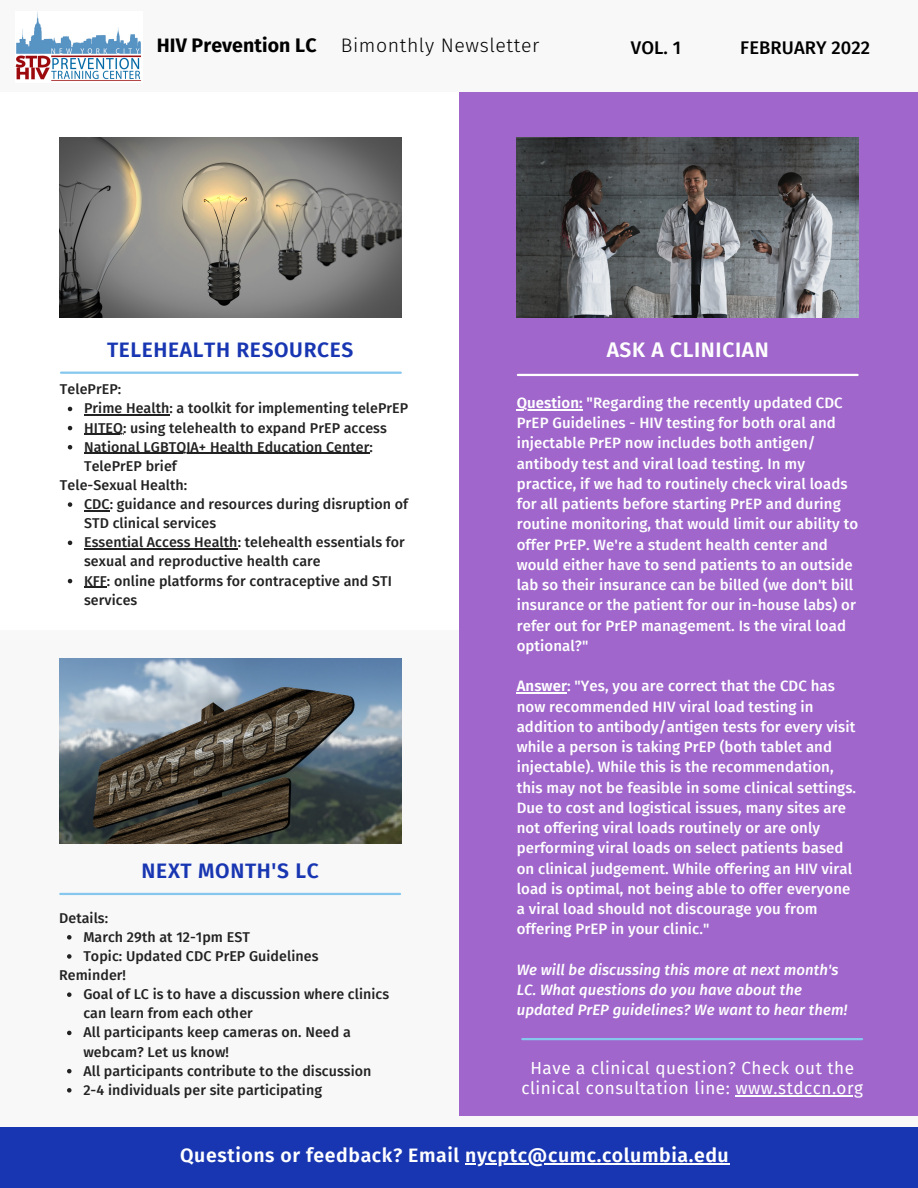
<style>
.page{position:relative;width:918px;height:1188px;background:#f8f8f8}
.page>*{position:absolute;margin:0;border:0;box-sizing:border-box;transform-origin:0 0}
.t1{font:600 21px "Fira Sans";letter-spacing:.03em;color:#1836b2}
.t2{font:600 21px "Fira Sans";letter-spacing:.03em;color:#fff}
.t3{font:600 19.5px "Fira Sans";letter-spacing:.03em;color:#fff}
.t4{font:300 19.5px "Fira Sans";letter-spacing:.03em;color:#000}
.t5{font:700 19.5px "Fira Sans";letter-spacing:.005em;color:#000}
.t6{font:500 18.3px "Fira Sans";letter-spacing:.005em;color:#000}
.t7{font:17.1px/20.2px "Fira Sans";letter-spacing:.03em;color:#fff;text-align:center}
.t8{font:500 15px/20.2px "Fira Sans";letter-spacing:.005em;color:#fff}
.t9{font:italic 500 15px/20.2px "Fira Sans";letter-spacing:.005em;color:#fff}
.t10{font:500 14.25px/19.2px "Fira Sans";letter-spacing:.005em;color:#222}
.s1{font-weight:600}
</style>
<div class="page">
<div style="left:0;top:92px;width:459px;height:538px;background:#fff"></div>
<div style="left:0;top:1127px;width:918px;height:61px;background:#1836b2"></div>
<div style="left:459px;top:92px;width:459px;height:1024px;background:#a066cb"></div>
<img style="left:59px;top:137px;width:342px;height:180px">
<hr style="left:61px;top:372px;width:340px;height:2px;background:#86c7ed">
<img style="left:59px;top:659px;width:342px;height:184px">
<hr style="left:60px;top:893px;width:340px;height:2px;background:#86c7ed">
<img style="left:517px;top:137px;width:342px;height:180px">
<hr style="left:518px;top:374px;width:340px;height:2px;background:#fff">
<img style="left:16px;top:12px;width:125px;height:69px">
<hr style="left:522px;top:1038px;width:340px;height:2px;background:#86c7ed">
<hr style="left:735px;top:1095px;width:129px;height:1px;background:#fff">
<svg style="left:68px;top:407px;width:4px;height:4px"></svg>
<hr style="left:84px;top:415px;width:85px;height:1px;background:#222">
<svg style="left:68px;top:426px;width:4px;height:4px"></svg>
<hr style="left:84px;top:434px;width:39px;height:1px;background:#222">
<svg style="left:68px;top:445px;width:4px;height:4px"></svg>
<hr style="left:84px;top:453px;width:286px;height:1px;background:#222">
<svg style="left:68px;top:502px;width:4px;height:5px"></svg>
<svg style="left:84px;top:510px;width:26px;height:1px"></svg>
<svg style="left:68px;top:541px;width:4px;height:4px"></svg>
<hr style="left:84px;top:548px;width:154px;height:2px;background:#222">
<svg style="left:68px;top:579px;width:4px;height:4px"></svg>
<svg style="left:84px;top:587px;width:23px;height:1px"></svg>
<svg style="left:67px;top:935px;width:5px;height:5px"></svg>
<svg style="left:67px;top:954px;width:5px;height:5px"></svg>
<svg style="left:67px;top:992px;width:5px;height:5px"></svg>
<svg style="left:67px;top:1031px;width:5px;height:4px"></svg>
<svg style="left:67px;top:1069px;width:5px;height:4px"></svg>
<svg style="left:67px;top:1088px;width:5px;height:5px"></svg>
<hr style="left:517px;top:409px;width:66px;height:1px;background:#fff">
<hr style="left:517px;top:693px;width:50px;height:1px;background:#fff">
<hr style="left:465px;top:1163px;width:264px;height:1px;background:#fff">
<p class="t5" style="left:157px;top:34px;width:161px">HIV Prevention LC</p>
<p class="t4" style="left:341px;top:34px;width:200px">Bimonthly Newsletter</p>
<p class="t6" style="left:631px;top:37px;width:52px">VOL. 1</p>
<p class="t6" style="left:740px;top:36px;width:131px">FEBRUARY 2022</p>
<p class="t1" style="left:107px;top:337px;width:248px">TELEHEALTH RESOURCES</p>
<p class="t10" style="left:60px;top:380px;width:63px">TelePrEP:</p>
<p class="t10" style="left:84px;top:399px;width:326px">Prime Health: a toolkit for implementing telePrEP</p>
<p class="t10" style="left:84px;top:418px;width:304px">HITEQ: using telehealth to expand PrEP access</p>
<p class="t10" style="left:84px;top:437px;width:290px">National LGBTQIA+ Health Education Center:<br>TelePrEP brief</p>
<p class="t10" style="left:84px;top:495px;width:326px">CDC: guidance and resources during disruption of<br>STD clinical services</p>
<p class="t10" style="left:84px;top:533px;width:322px">Essential Access Health: telehealth essentials for sexual and reproductive health care</p>
<p class="t10" style="left:84px;top:571px;width:309px">KFF: online platforms for contraceptive and STI services</p>
<p class="t10" style="left:60px;top:476px;width:129px">Tele-Sexual Health:</p>
<p class="t10" style="left:59px;top:908px;width:51px">Details:</p>
<p class="t1" style="left:142px;top:859px;width:179px">NEXT MONTH'S LC</p>
<p class="t10" style="left:83px;top:927px;width:168px">March 29th at 12-1pm EST</p>
<p class="t10" style="left:83px;top:947px;width:237px">Topic: Updated CDC PrEP Guidelines</p>
<p class="t10" style="left:83px;top:985px;width:307px">Goal of LC is to have a discussion where clinics can learn from each other</p>
<p class="t10" style="left:83px;top:1023px;width:269px">All participants keep cameras on. Need a webcam? Let us know!</p>
<p class="t10" style="left:83px;top:1061px;width:290px">All participants contribute to the discussion</p>
<p class="t10" style="left:83px;top:1080px;width:240px">2-4 individuals per site participating</p>
<p class="t10" style="left:59px;top:966px;width:68px">Reminder!</p>
<p class="t2" style="left:607px;top:337px;width:164px">ASK A CLINICIAN</p>
<p class="t8" style="left:517px;top:393px;width:343px"><span class="s1">Question: "</span>Regarding the recently updated CDC PrEP Guidelines - HIV testing for both oral and injectable PrEP now includes both antigen/ antibody test and viral load testing. In my practice, if we had to routinely check viral loads for all patients before starting PrEP and during routine monitoring, that would limit our ability to offer PrEP. We're a student health center and would either have to send patients to an outside lab so their insurance can be billed (we don't bill insurance or the patient for our in-house labs) or refer out for PrEP management. Is the viral load optional?"</p>
<p class="t8" style="left:517px;top:676px;width:341px"><span class="s1">Answer</span>: "Yes, you are correct that the CDC has now recommended HIV viral load testing in addition to antibody/antigen tests for every visit while a person is taking PrEP (both tablet and injectable). While this is the recommendation, this may not be feasible in some clinical settings.<br>Due to cost and logistical issues, many sites are not offering viral loads routinely or are only performing viral loads on select patients based on clinical judgement. While offering an HIV viral load is optimal, not being able to offer everyone a viral load should not discourage you from offering PrEP in your clinic."</p>
<p class="t9" style="left:517px;top:960px;width:332px">We will be discussing this more at next month's<br>LC. What questions do you have about the updated PrEP guidelines? We want to hear them!</p>
<p class="t7" style="left:521px;top:1058px;width:343px">Have a clinical question? Check out the clinical consultation line: www.stdccn.org</p>
<p class="t3" style="left:180px;top:1144px;width:550px">Questions or feedback? Email nycptc@cumc.columbia.edu</p>
</div>
